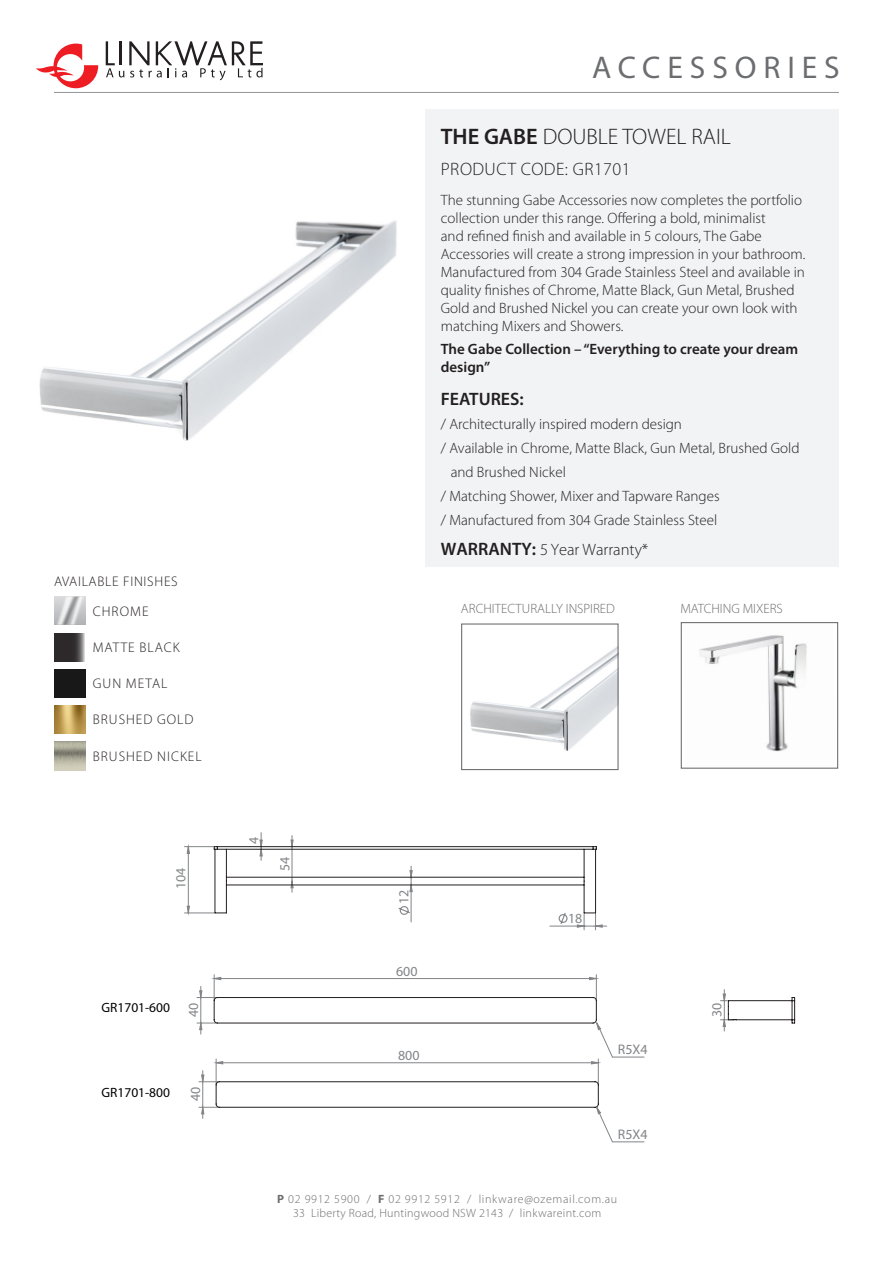
<style>
.page{position:relative;width:893px;height:1263px;background:#fff}
.page>*{position:absolute;margin:0;border:0;box-sizing:border-box;transform-origin:0 0}
.t1{font:31.5px "Myriad Pro";letter-spacing:.22em;color:#6c6d70}
.t2{font:300 22.5px "Myriad Pro";color:#231f20}
.t3{font:300 18px "Myriad Pro";letter-spacing:.025em;color:#231f20}
.t4{font:600 18px "Myriad Pro";color:#231f20}
.t5{font:300 16.5px "Myriad Pro";color:#231f20}
.t6{font:300 15px/18px "Myriad Pro";color:#231f20}
.t7{font:600 15px/18px "Myriad Pro";color:#231f20}
.t8{font:300 13.95px "Myriad Pro";letter-spacing:.07em;color:#231f20}
.t9{font:13.95px "HYSW Long Fang Song";color:#828487}
.t10{font:300 13.95px "Myriad Pro";letter-spacing:.05em;color:#231f20}
.t11{font:300 13.5px "Myriad Pro";color:#6c6d70}
.t12{font:13.5px "Myriad Pro";color:#000}
.t13{font:300 12px "Myriad Pro";letter-spacing:.03em;color:#6c6d70}
.t14{font:300 12px "Myriad Pro";letter-spacing:.055em;color:#6c6d70}
.s1{font-weight:600}
.s2{font-weight:600;font-size:18px}
.s3{font-weight:700}
</style>
<div class="page">
<div style="left:425px;top:109px;width:414px;height:458px;background:#f2f3f4"></div>
<hr style="left:54px;top:92px;width:785px;height:1px;background:#939598">
<img style="left:470px;top:647px;width:147px;height:104px">
<div style="left:461px;top:623px;width:158px;height:147px;border:1px solid #6c6d70"></div>
<img style="left:699px;top:635px;width:108px;height:117px">
<div style="left:681px;top:622px;width:157px;height:147px;border:1px solid #6c6d70"></div>
<svg style="left:106px;top:41px;width:157px;height:39px"></svg>
<svg style="left:36px;top:44px;width:62px;height:44px"></svg>
<img style="left:54px;top:705px;width:32px;height:29px">
<img style="left:54px;top:742px;width:32px;height:28px">
<svg style="left:54px;top:596px;width:32px;height:29px"></svg>
<svg style="left:54px;top:633px;width:31px;height:28px"></svg>
<div style="left:54px;top:669px;width:32px;height:28px;background:#181818"></div>
<img style="left:39px;top:220px;width:358px;height:221px">
<svg style="left:720px;top:989px;width:75px;height:42px"></svg>
<hr style="left:612px;top:1057px;width:32px;height:1px;background:#828487">
<hr style="left:612px;top:1141px;width:32px;height:1px;background:#828487">
<svg style="left:184px;top:833px;width:429px;height:309px"></svg>
<p class="t10" style="left:54px;top:574px;width:125px">AVAILABLE FINISHES</p>
<p class="t8" style="left:93px;top:604px;width:57px">CHROME</p>
<p class="t8" style="left:93px;top:640px;width:88px">MATTE BLACK</p>
<p class="t8" style="left:93px;top:676px;width:76px">GUN METAL</p>
<p class="t8" style="left:93px;top:712px;width:102px">BRUSHED GOLD</p>
<p class="t8" style="left:93px;top:748px;width:110px">BRUSHED NICKEL</p>
<p class="t9" style="left:172px;top:889px;width:23px;rotate:-90deg">104</p>
<p class="t12" style="left:102px;top:999px;width:70px">GR1701-600</p>
<p class="t9" style="left:185px;top:1017px;width:16px;rotate:-90deg">40</p>
<p class="t12" style="left:102px;top:1084px;width:70px">GR1701-800</p>
<p class="t9" style="left:187px;top:1101px;width:16px;rotate:-90deg">40</p>
<p class="t1" style="left:592px;top:48px;width:249px">ACCESSORIES</p>
<p class="t2" style="left:441px;top:124px;width:292px"><span class="s1">THE GABE</span> DOUBLE TOWEL RAIL</p>
<p class="t3" style="left:441px;top:159px;width:191px">PRODUCT CODE: GR1701</p>
<p class="t6" style="left:441px;top:192px;width:366px">The stunning Gabe Accessories now completes the portfolio collection under this range. Offering a bold, minimalist<br>and refined finish and available in 5 colours, The Gabe Accessories will create a strong impression in your bathroom.<br>Manufactured from 304 Grade Stainless Steel and available in quality finishes of Chrome, Matte Black, Gun Metal, Brushed Gold and Brushed Nickel you can create your own look with matching Mixers and Showers.</p>
<p class="t7" style="left:441px;top:339px;width:359px">The Gabe Collection – “Everything to create your dream design”</p>
<p class="t4" style="left:441px;top:387px;width:84px">FEATURES:</p>
<p class="t6" style="left:441px;top:415px;width:243px">/ Architecturally inspired modern design</p>
<p class="t6" style="left:441px;top:439px;width:360px">/ Available in Chrome, Matte Black, Gun Metal, Brushed Gold</p>
<p class="t6" style="left:451px;top:463px;width:117px">and Brushed Nickel</p>
<p class="t6" style="left:441px;top:487px;width:280px">/ Matching Shower, Mixer and Tapware Ranges</p>
<p class="t6" style="left:441px;top:511px;width:278px">/ Manufactured from 304 Grade Stainless Steel</p>
<p class="t5" style="left:441px;top:540px;width:209px"><span class="s2">WARRANTY:</span> 5 Year Warranty*</p>
<p class="t11" style="left:461px;top:601px;width:156px">ARCHITECTURALLY INSPIRED</p>
<p class="t11" style="left:681px;top:601px;width:104px">MATCHING MIXERS</p>
<p class="t9" style="left:245px;top:844px;width:9px;rotate:-90deg">4</p>
<p class="t9" style="left:276px;top:871px;width:16px;rotate:-90deg">54</p>
<p class="t9" style="left:395px;top:904px;width:16px;rotate:-90deg">12</p>
<p class="t9" style="left:396px;top:962px;width:23px">600</p>
<p class="t9" style="left:398px;top:1047px;width:23px">800</p>
<p class="t9" style="left:568px;top:910px;width:16px">18</p>
<p class="t9" style="left:618px;top:1041px;width:31px">R5X4</p>
<p class="t9" style="left:618px;top:1126px;width:31px">R5X4</p>
<p class="t14" style="left:277px;top:1192px;width:341px"><span class="s3">P</span> 02 9912 5900 / <span class="s3">F</span> 02 9912 5912 / linkware@ozemail.com.au</p>
<p class="t13" style="left:293px;top:1206px;width:310px">33 Liberty Road, Huntingwood NSW 2143 / linkwareint.com</p>
<p class="t9" style="left:708px;top:1017px;width:16px;rotate:-90deg">30</p>
</div>
